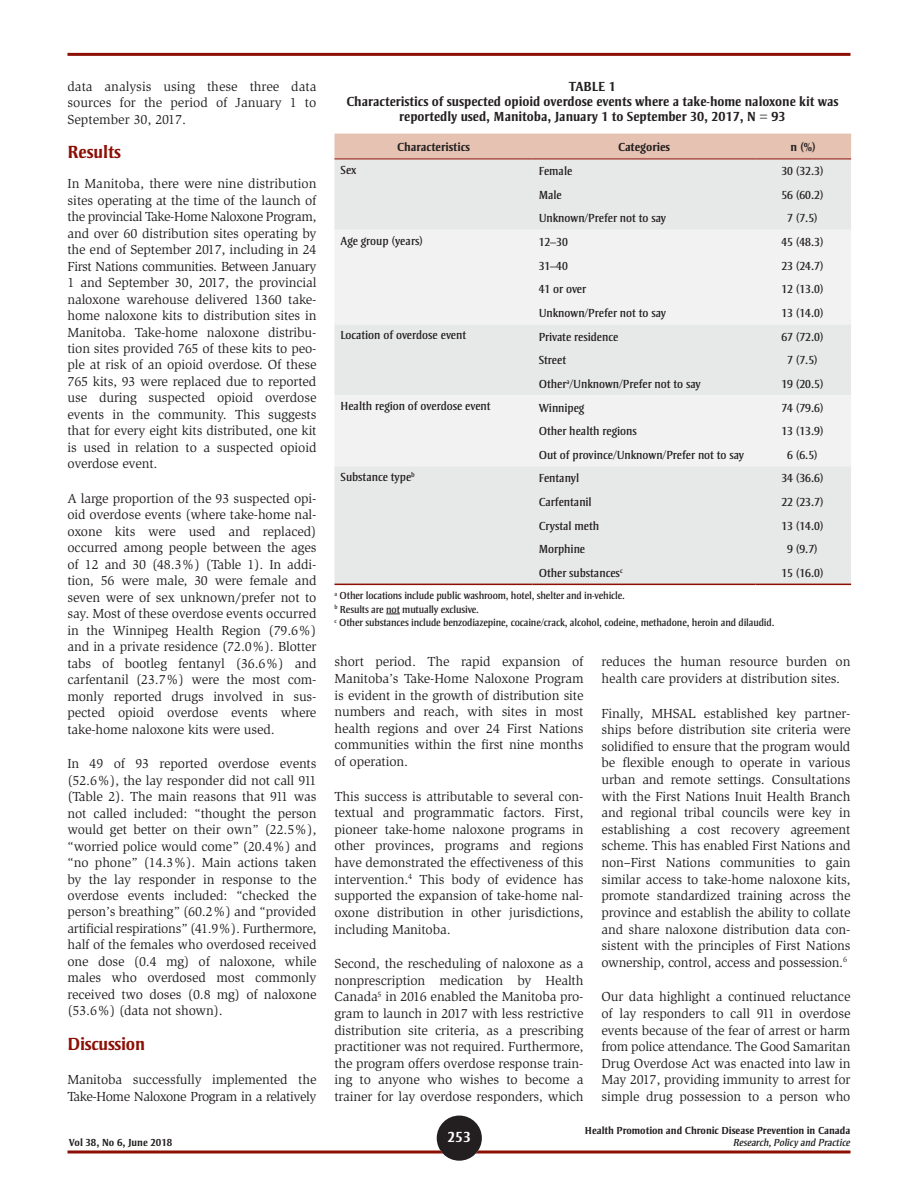
<style>
.page{position:relative;width:918px;height:1188px;background:#fff}
.page>*{position:absolute;margin:0;border:0;box-sizing:border-box;transform-origin:0 0}
.BODY{font:700 18px "Strayhorn MT Std";letter-spacing:-.01em;color:#8c0f05}
.t1{font:700 15px "Strayhorn MT Std";color:#fff}
.BODY-2{font:13.5px/16.5px "Slimbach Std";letter-spacing:-.01em;color:#231f20;text-align:justify}
.Tableau_titre{font:700 13.5px/15px "Strayhorn MT Std";color:#231f20;text-align:center}
.Tableau_Body{font:12px "Strayhorn MT Std";color:#231f20}
.Tableau_titre_de_col{font:700 12px "Strayhorn MT Std";color:#231f20}
.Note_tableau{font:10.5px "Strayhorn MT Std";letter-spacing:-.01em;color:#231f20}
.t2{font:700 10.5px "Strayhorn MT Std";color:#231f20}
.t3{font:italic 10.5px "Strayhorn MT Std";color:#231f20}
</style>
<div class="page">
<svg style="left:68px;top:1150px;width:782px;height:4px;background:#a84a43"></svg>
<hr style="left:68px;top:53px;width:782px;height:3px;background:#8c0f05">
<div style="left:437px;top:1116px;width:45px;height:45px;background:#231f20;border-radius:50%"></div>
<svg style="left:386px;top:614px;width:14px;height:1px"></svg>
<div style="left:334px;top:134px;width:517px;height:25px;background:#e5c2b2"></div>
<div style="left:334px;top:160px;width:517px;height:424px;background:#e7e8e8"></div>
<svg style="left:334px;top:230px;width:517px;height:236px;fill:#f2f2f3"></svg>
<hr style="left:334px;top:159px;width:199px;height:1px;background:#8c0f05">
<hr style="left:533px;top:159px;width:222px;height:1px;background:#8c0f05">
<hr style="left:755px;top:159px;width:96px;height:1px;background:#8c0f05">
<hr style="left:334px;top:584px;width:199px;height:1px;background:#8c0f05">
<hr style="left:533px;top:584px;width:222px;height:1px;background:#8c0f05">
<hr style="left:755px;top:584px;width:96px;height:1px;background:#8c0f05">
<p class="BODY-2" style="left:68px;top:78px;width:250px">data analysis using these three data sources for the period of January 1 to September 30, 2017.</p>
<h2 class="BODY" style="left:68px;top:142px;width:55px">Results</h2>
<p class="BODY-2" style="left:68px;top:175px;width:251px">In Manitoba, there were nine distribution sites operating at the time of the launch of the provincial Take-Home Naloxone Program, and over 60 distribution sites operating by the end of September 2017, including in 24<br>First Nations communities. Between January 1 and September 30, 2017, the provincial naloxone warehouse delivered 1360 take&shy;home naloxone kits to distribution sites in Manitoba. Take-home naloxone distribu&shy;tion sites provided 765 of these kits to peo&shy;ple at risk of an opioid overdose. Of these 765 kits, 93 were replaced due to reported use during suspected opioid overdose events in the community. This suggests that for every eight kits distributed, one kit is used in relation to a suspected opioid overdose event.</p>
<p class="BODY-2" style="left:68px;top:490px;width:251px">A large proportion of the 93 suspected opi&shy;oid overdose events (where take-home nal&shy;oxone kits were used and replaced) occurred among people between the ages of 12 and 30 (48.3%) (Table 1). In addi&shy;tion, 56 were male, 30 were female and seven were of sex unknown/prefer not to say. Most of these overdose events occurred in the Winnipeg Health Region (79.6%) and in a private residence (72.0%). Blotter tabs of bootleg fentanyl (36.6%) and carfentanil (23.7%) were the most com&shy;monly reported drugs involved in sus&shy;pected opioid overdose events where take-home naloxone kits were used.</p>
<p class="BODY-2" style="left:68px;top:755px;width:251px">In 49 of 93 reported overdose events (52.6%), the lay responder did not call 911 (Table 2). The main reasons that 911 was not called included: “thought the person would get better on their own” (22.5%), “worried police would come” (20.4%) and “no phone” (14.3%). Main actions taken by the lay responder in response to the overdose events included: “checked the person’s breathing” (60.2%) and “provided artificial respirations” (41.9%). Furthermore, half of the females who overdosed received one dose (0.4 mg) of naloxone, while males who overdosed most commonly received two doses (0.8 mg) of naloxone (53.6%) (data not shown).</p>
<p class="BODY" style="left:68px;top:1033px;width:79px">Discussion</p>
<p class="BODY-2" style="left:68px;top:1072px;width:251px">Manitoba successfully implemented the<br>Take-Home Naloxone Program in a relatively</p>
<p class="Tableau_titre" style="left:346px;top:79px;width:494px">TABLE 1<br>Characteristics of suspected opioid overdose events where a take-home naloxone kit was reportedly used, Manitoba, January 1 to September 30, 2017, N = 93</p>
<p class="Tableau_titre_de_col" style="left:397px;top:140px;width:74px">Characteristics</p>
<p class="Tableau_titre_de_col" style="left:618px;top:140px;width:54px">Categories</p>
<p class="Tableau_titre_de_col" style="left:791px;top:140px;width:27px">n (%)</p>
<p class="Tableau_Body" style="left:341px;top:163px;width:17px">Sex</p>
<p class="Tableau_Body" style="left:539px;top:164px;width:35px">Female</p>
<p class="Tableau_Body" style="left:781px;top:164px;width:44px">30 (32.3)</p>
<p class="Tableau_Body" style="left:539px;top:188px;width:25px">Male</p>
<p class="Tableau_Body" style="left:781px;top:188px;width:44px">56 (60.2)</p>
<p class="Tableau_Body" style="left:539px;top:212px;width:129px">Unknown/Prefer not to say</p>
<p class="Tableau_Body" style="left:787px;top:212px;width:32px">7 (7.5)</p>
<p class="Tableau_Body" style="left:341px;top:234px;width:84px">Age group (years)</p>
<p class="Tableau_Body" style="left:539px;top:235px;width:31px">12–30</p>
<p class="Tableau_Body" style="left:781px;top:235px;width:44px">45 (48.3)</p>
<p class="Tableau_Body" style="left:539px;top:259px;width:31px">31–40</p>
<p class="Tableau_Body" style="left:781px;top:259px;width:44px">23 (24.7)</p>
<p class="Tableau_Body" style="left:539px;top:282px;width:49px">41 or over</p>
<p class="Tableau_Body" style="left:781px;top:282px;width:44px">12 (13.0)</p>
<p class="Tableau_Body" style="left:539px;top:306px;width:129px">Unknown/Prefer not to say</p>
<p class="Tableau_Body" style="left:781px;top:306px;width:44px">13 (14.0)</p>
<p class="Tableau_Body" style="left:341px;top:328px;width:127px">Location of overdose event</p>
<p class="Tableau_Body" style="left:539px;top:330px;width:81px">Private residence</p>
<p class="Tableau_Body" style="left:781px;top:330px;width:44px">67 (72.0)</p>
<p class="Tableau_Body" style="left:539px;top:353px;width:29px">Street</p>
<p class="Tableau_Body" style="left:787px;top:353px;width:32px">7 (7.5)</p>
<p class="Tableau_Body" style="left:539px;top:377px;width:164px">Other<sup>a</sup>/Unknown/Prefer not to say</p>
<p class="Tableau_Body" style="left:781px;top:377px;width:44px">19 (20.5)</p>
<p class="Tableau_Body" style="left:341px;top:399px;width:152px">Health region of overdose event</p>
<p class="Tableau_Body" style="left:539px;top:401px;width:47px">Winnipeg</p>
<p class="Tableau_Body" style="left:781px;top:401px;width:44px">74 (79.6)</p>
<p class="Tableau_Body" style="left:539px;top:424px;width:100px">Other health regions</p>
<p class="Tableau_Body" style="left:781px;top:424px;width:44px">13 (13.9)</p>
<p class="Tableau_Body" style="left:539px;top:448px;width:207px">Out of province/Unknown/Prefer not to say</p>
<p class="Tableau_Body" style="left:787px;top:448px;width:32px">6 (6.5)</p>
<p class="Tableau_Body" style="left:341px;top:470px;width:76px">Substance type<sup>b</sup></p>
<p class="Tableau_Body" style="left:539px;top:472px;width:42px">Fentanyl</p>
<p class="Tableau_Body" style="left:781px;top:472px;width:44px">34 (36.6)</p>
<p class="Tableau_Body" style="left:539px;top:495px;width:55px">Carfentanil</p>
<p class="Tableau_Body" style="left:781px;top:495px;width:44px">22 (23.7)</p>
<p class="Tableau_Body" style="left:539px;top:519px;width:62px">Crystal meth</p>
<p class="Tableau_Body" style="left:781px;top:519px;width:44px">13 (14.0)</p>
<p class="Tableau_Body" style="left:539px;top:542px;width:48px">Morphine</p>
<p class="Tableau_Body" style="left:787px;top:542px;width:32px">9 (9.7)</p>
<p class="Tableau_Body" style="left:539px;top:566px;width:86px">Other substances<sup>c</sup></p>
<p class="Tableau_Body" style="left:781px;top:566px;width:44px">15 (16.0)</p>
<p class="Note_tableau" style="left:335px;top:590px;width:292px"><sup>a</sup> Other locations include public washroom, hotel, shelter and in-vehicle.</p>
<p class="Note_tableau" style="left:335px;top:603px;width:146px"><sup>b</sup> Results are not mutually exclusive.</p>
<p class="Note_tableau" style="left:334px;top:617px;width:442px"><sup>c</sup> Other substances include benzodiazepine, cocaine/crack, alcohol, codeine, methadone, heroin and dilaudid.</p>
<p class="BODY-2" style="left:334px;top:654px;width:251px">short period. The rapid expansion of Manitoba’s Take-Home Naloxone Program is evident in the growth of distribution site numbers and reach, with sites in most health regions and over 24 First Nations communities within the first nine months of operation.</p>
<p class="BODY-2" style="left:334px;top:788px;width:251px">This success is attributable to several con&shy;textual and programmatic factors. First, pioneer take-home naloxone programs in other provinces, programs and regions have demonstrated the effectiveness of this intervention.<sup>4</sup> This body of evidence has supported the expansion of take-home nal&shy;oxone distribution in other jurisdictions, including Manitoba.</p>
<p class="BODY-2" style="left:334px;top:955px;width:251px">Second, the rescheduling of naloxone as a nonprescription medication by Health Canada<sup>5</sup> in 2016 enabled the Manitoba pro&shy;gram to launch in 2017 with less restrictive distribution site criteria, as a prescribing practitioner was not required. Furthermore, the program offers overdose response train&shy;ing to anyone who wishes to become a trainer for lay overdose responders, which</p>
<p class="BODY-2" style="left:602px;top:654px;width:250px">reduces the human resource burden on health care providers at distribution sites.</p>
<p class="BODY-2" style="left:602px;top:705px;width:251px">Finally, MHSAL established key partner&shy;ships before distribution site criteria were solidified to ensure that the program would be flexible enough to operate in various urban and remote settings. Consultations with the First Nations Inuit Health Branch and regional tribal councils were key in establishing a cost recovery agreement scheme. This has enabled First Nations and non–First Nations communities to gain similar access to take-home naloxone kits, promote standardized training across the province and establish the ability to collate and share naloxone distribution data con&shy;sistent with the principles of First Nations ownership, control, access and possession.<sup>6</sup></p>
<p class="BODY-2" style="left:602px;top:989px;width:251px">Our data highlight a continued reluctance of lay responders to call 911 in overdose events because of the fear of arrest or harm from police attendance. The Good Samaritan Drug Overdose Act was enacted into law in May 2017, providing immunity to arrest for simple drug possession to a person who</p>
<p class="t2" style="left:585px;top:1125px;width:267px">Health Promotion and Chronic Disease Prevention in Canada</p>
<p class="t1" style="left:447px;top:1128px;width:25px">253</p>
<p class="t2" style="left:69px;top:1137px;width:105px">Vol 38, No 6, June 2018</p>
<p class="t3" style="left:733px;top:1137px;width:119px">Research, Policy and Practice</p>
</div>
